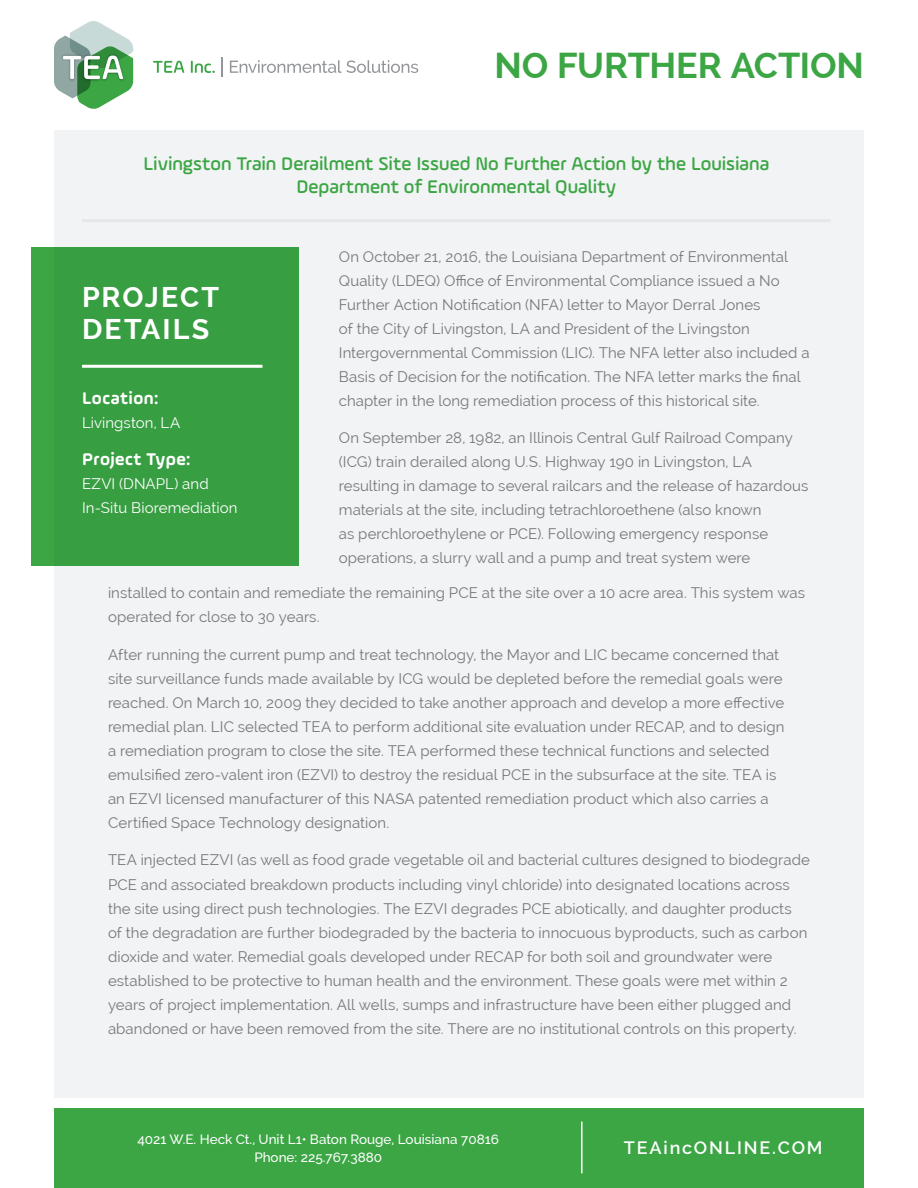
<style>
.page{position:relative;width:918px;height:1188px;background:#fff}
.page>*{position:absolute;margin:0;border:0;box-sizing:border-box;transform-origin:0 0}
.t1{font:700 36px "Raleway";letter-spacing:-.005em;color:#3ca645}
.t2{font:700 28.5px/31.5px "Raleway";letter-spacing:.07em;color:#fff}
.t3{font:500 19.5px/23.4px "Ample Soft";color:#3ca645;text-align:center}
.t4{font:700 18px "Ample Soft";letter-spacing:.025em;color:#fff}
.t5{font:600 18px "Raleway";letter-spacing:.1em;color:#fff}
.t6{font:15px/24px "Raleway";letter-spacing:.005em;color:#76787b}
.t7{font:15px/24px "Raleway";letter-spacing:.005em;color:#fff}
.t8{font:500 13.5px/18px "Raleway";color:#fff;text-align:center}
</style>
<div class="page">
<div style="left:54px;top:131px;width:810px;height:967px;background:#f2f3f4"></div>
<div style="left:31px;top:248px;width:268px;height:318px;background:#389e42"></div>
<hr style="left:82px;top:219px;width:749px;height:3px;background:#e6e7e9">
<div style="left:54px;top:1108px;width:810px;height:80px;background:#3ca645"></div>
<hr style="left:581px;top:1122px;width:2px;height:51px;background:#fff">
<svg style="left:153px;top:61px;width:31px;height:12px"></svg>
<svg style="left:191px;top:61px;width:24px;height:12px"></svg>
<hr style="left:221px;top:57px;width:2px;height:20px;background:#939598">
<svg style="left:230px;top:60px;width:188px;height:13px"></svg>
<svg style="left:54px;top:21px;width:79px;height:88px"></svg>
<hr style="left:82px;top:365px;width:180px;height:3px;background:#fff">
<h1 class="t1" style="left:494px;top:45px;width:371px">NO FURTHER ACTION</h1>
<h3 class="t3" style="left:143px;top:151px;width:627px">Livingston Train Derailment Site Issued No Further Action by the Louisiana<br>Department of Environmental Quality</h3>
<h2 class="t2" style="left:82px;top:282px;width:139px">PROJECT<br>DETAILS</h2>
<p class="t4" style="left:82px;top:387px;width:78px">Location:</p>
<p class="t7" style="left:82px;top:411px;width:100px">Livingston, LA</p>
<p class="t4" style="left:82px;top:448px;width:110px">Project Type:</p>
<p class="t7" style="left:82px;top:472px;width:157px">EZVI (DNAPL) and<br>In-Situ Bioremediation</p>
<p class="t6" style="left:339px;top:245px;width:472px">On October 21, 2016, the Louisiana Department of Environmental Quality (LDEQ) Office of Environmental Compliance issued a No Further Action Notification (NFA) letter to Mayor Derral Jones<br>of the City of Livingston, LA and President of the Livingston Intergovernmental Commission (LIC). The NFA letter also included a Basis of Decision for the notification. The NFA letter marks the final chapter in the long remediation process of this historical site.</p>
<p class="t6" style="left:339px;top:426px;width:471px">On September 28, 1982, an Illinois Central Gulf Railroad Company (ICG) train derailed along U.S. Highway 190 in Livingston, LA resulting in damage to several railcars and the release of hazardous materials at the site, including tetrachloroethene (also known<br>as perchloroethylene or PCE). Following emergency response operations, a slurry wall and a pump and treat system were</p>
<p class="t6" style="left:108px;top:581px;width:699px">installed to contain and remediate the remaining PCE at the site over a 10 acre area. This system was operated for close to 30 years.</p>
<p class="t6" style="left:108px;top:643px;width:678px">After running the current pump and treat technology, the Mayor and LIC became concerned that site surveillance funds made available by ICG would be depleted before the remedial goals were reached. On March 10, 2009 they decided to take another approach and develop a more effective remedial plan. LIC selected TEA to perform additional site evaluation under RECAP, and to design a remediation program to close the site. TEA performed these technical functions and selected emulsified zero-valent iron (EZVI) to destroy the residual PCE in the subsurface at the site. TEA is an EZVI licensed manufacturer of this NASA patented remediation product which also carries a Certified Space Technology designation.</p>
<p class="t6" style="left:108px;top:848px;width:704px">TEA injected EZVI (as well as food grade vegetable oil and bacterial cultures designed to biodegrade PCE and associated breakdown products including vinyl chloride) into designated locations across the site using direct push technologies. The EZVI degrades PCE abiotically, and daughter products<br>of the degradation are further biodegraded by the bacteria to innocuous byproducts, such as carbon dioxide and water. Remedial goals developed under RECAP for both soil and groundwater were established to be protective to human health and the environment. These goals were met within 2 years of project implementation. All wells, sumps and infrastructure have been either plugged and abandoned or have been removed from the site. There are no institutional controls on this property.</p>
<p class="t8" style="left:138px;top:1130px;width:363px">4021 W.E. Heck Ct., Unit L1• Baton Rouge, Louisiana 70816<br>Phone: 225.767.3880</p>
<p class="t5" style="left:624px;top:1137px;width:200px">TEAincONLINE.COM</p>
</div>
